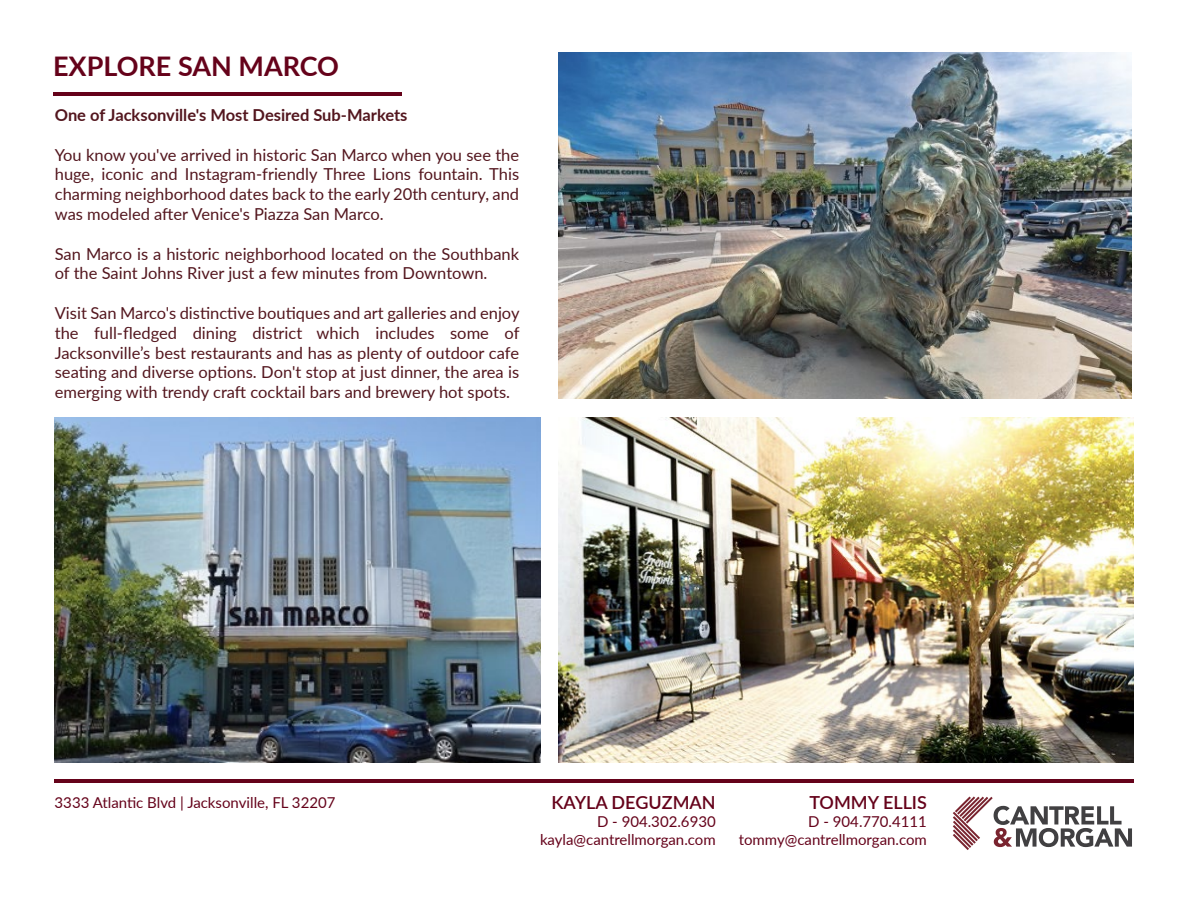
<style>
.page{position:relative;width:1188px;height:918px;background:#fff}
.page>*{position:absolute;margin:0;border:0;box-sizing:border-box;transform-origin:0 0}
.t1{font:700 27px "Lato";color:#65021a}
.t2{font:600 18px "Lato";color:#65021a}
.t3{font:16.5px/19.8px "Lato";color:#53161e;text-align:justify}
.t4{font:700 16.5px "Lato";color:#53161e}
.t5{font:15px/18px "Lato";color:#65021a;text-align:right}
</style>
<div class="page">
<hr style="left:54px;top:779px;width:1080px;height:3px;background:#65021a">
<svg style="left:953px;top:796px;width:179px;height:54px"></svg>
<img style="left:559px;top:53px;width:573px;height:345px">
<img style="left:559px;top:417px;width:574px;height:346px">
<img style="left:55px;top:417px;width:485px;height:346px">
<hr style="left:53px;top:92px;width:349px;height:3px;background:#65021a">
<h1 class="t1" style="left:53px;top:47px;width:288px">EXPLORE SAN MARCO</h1>
<p class="t4" style="left:55px;top:103px;width:354px">One of Jacksonville's Most Desired Sub-Markets</p>
<p class="t3" style="left:55px;top:144px;width:466px">You know you've arrived in historic San Marco when you see the huge, iconic and Instagram-friendly Three Lions fountain. This charming neighborhood dates back to the early 20th century, and was modeled after Venice's Piazza San Marco.</p>
<p class="t3" style="left:55px;top:243px;width:466px">San Marco is a historic neighborhood located on the Southbank of the Saint Johns River just a few minutes from Downtown.</p>
<p class="t3" style="left:55px;top:302px;width:466px">Visit San Marco's distinctive boutiques and art galleries and enjoy the full-fledged dining district which includes some of Jacksonville’s best restaurants and has as plenty of outdoor cafe seating and diverse options. Don't stop at just dinner, the area is emerging with trendy craft cocktail bars and brewery hot spots.</p>
<p class="t5" style="left:55px;top:792px;width:282px">3333 Atlantic Blvd | Jacksonville, FL 32207</p>
<p class="t2" style="left:809px;top:790px;width:119px">TOMMY ELLIS</p>
<p class="t5" style="left:739px;top:812px;width:190px">D - 904.770.4111 tommy@cantrellmorgan.com</p>
<p class="t2" style="left:551px;top:790px;width:166px">KAYLA DEGUZMAN</p>
<p class="t5" style="left:540px;top:812px;width:177px">D - 904.302.6930 kayla@cantrellmorgan.com</p>
</div>
